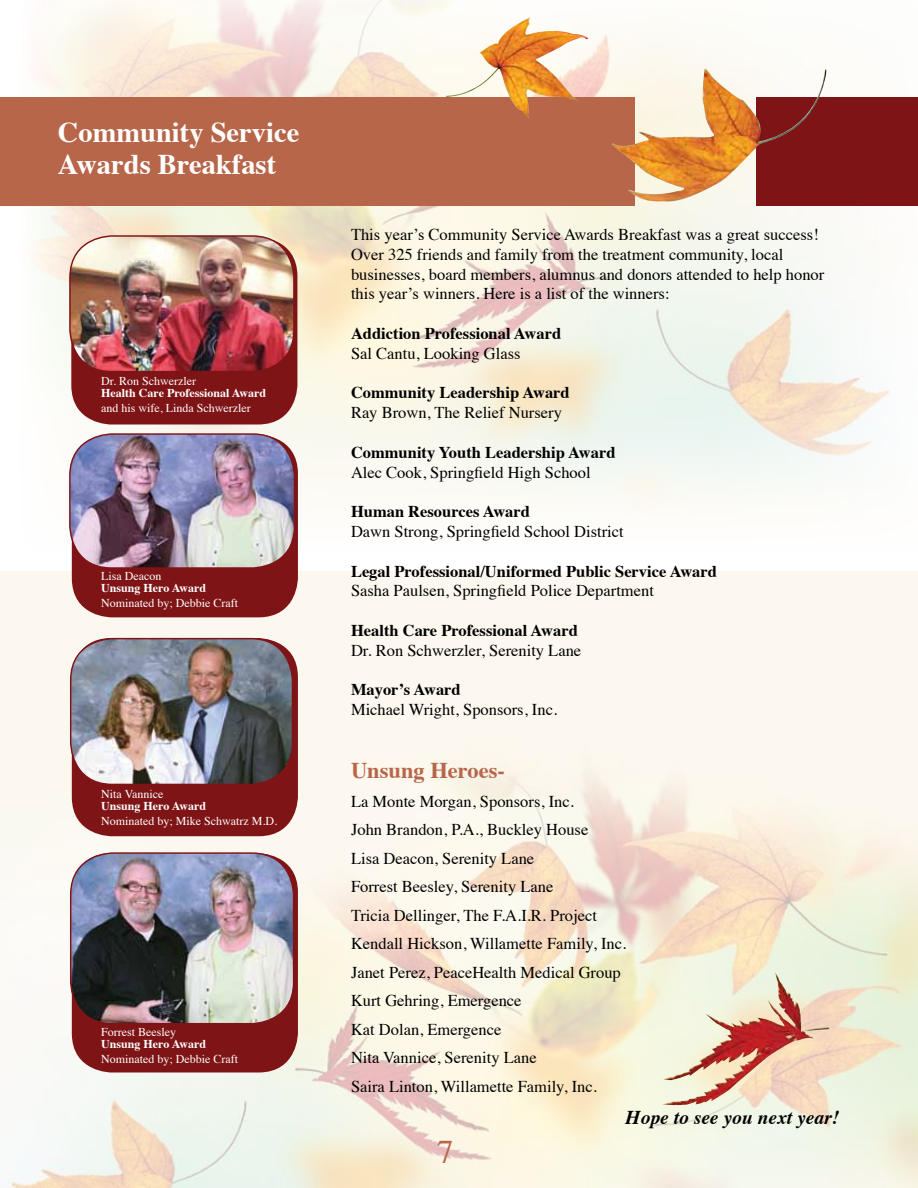
<style>
.page{position:relative;width:918px;height:1188px;background:#fff}
.page>*{position:absolute;margin:0;border:0;box-sizing:border-box;transform-origin:0 0}
.t1{font:33px "Times";color:#b76649}
.t2{font:700 28.5px/31.5px "Times";color:#fff}
.t3{font:700 22.5px "Times";color:#b76649}
.t4{font:italic 700 19.5px "Times";color:#000}
.t5{font:16.5px/28.5px "Times";color:#000}
.t6{font:700 16.5px "Times";color:#000}
.t7{font:12px "Times";color:#fff}
.t8{font:700 12px "Times";color:#fff}
</style>
<div class="page">
<img style="left:0;top:571px;width:918px;height:617px">
<img style="left:18px;top:0;width:900px;height:511px">
<div style="left:0;top:97px;width:634px;height:108px;background:#b76649"></div>
<div style="left:756px;top:97px;width:162px;height:108px;background:#7f1416"></div>
<img style="left:611px;top:68px;width:216px;height:134px">
<img style="left:445px;top:17px;width:143px;height:101px">
<img style="left:662px;top:972px;width:169px;height:133px">
<div style="left:71px;top:237px;width:226px;height:188px;background:#7f1416;border-radius:39px"></div>
<div style="left:72px;top:435px;width:226px;height:182px;background:#7f1416;border-radius:39px"></div>
<div style="left:72px;top:638px;width:226px;height:198px;background:#7f1416;border-radius:39px"></div>
<div style="left:72px;top:853px;width:226px;height:220px;background:#7f1416;border-radius:39px"></div>
<img style="left:70px;top:236px;width:224px;height:136px">
<div style="left:69px;top:235px;width:226px;height:137px;border:1px solid #7f1416;border-radius:42px"></div>
<img style="left:70px;top:434px;width:224px;height:134px">
<div style="left:69px;top:433px;width:226px;height:136px;border:1px solid #7f1416;border-radius:42px"></div>
<img style="left:71px;top:639px;width:221px;height:145px">
<div style="left:70px;top:638px;width:223px;height:147px;border:1px solid #7f1416;border-radius:42px"></div>
<img style="left:71px;top:853px;width:223px;height:171px">
<div style="left:70px;top:852px;width:224px;height:172px;border:1px solid #7f1416;border-radius:42px"></div>
<h2 class="t2" style="left:58px;top:114px;width:243px">Community Service<br>Awards Breakfast</h2>
<p class="t7" style="left:101px;top:370px;width:96px">Dr. Ron Schwerzler</p>
<p class="t8" style="left:101px;top:382px;width:166px">Health Care Professional Award</p>
<p class="t7" style="left:101px;top:397px;width:151px">and his wife, Linda Schwerzler</p>
<p class="t7" style="left:101px;top:565px;width:62px">Lisa Deacon</p>
<p class="t8" style="left:101px;top:576px;width:106px">Unsung Hero Award</p>
<p class="t7" style="left:101px;top:592px;width:138px">Nominated by; Debbie Craft</p>
<p class="t7" style="left:101px;top:783px;width:64px">Nita Vannice</p>
<p class="t8" style="left:101px;top:794px;width:106px">Unsung Hero Award</p>
<p class="t7" style="left:101px;top:810px;width:177px">Nominated by; Mike Schwatrz M.D.</p>
<p class="t7" style="left:101px;top:1021px;width:76px">Forrest Beesley</p>
<p class="t8" style="left:101px;top:1033px;width:106px">Unsung Hero Award</p>
<p class="t7" style="left:101px;top:1048px;width:138px">Nominated by; Debbie Craft</p>
<p class="t5" style="left:351px;top:223px;width:475px;line-height:19.8px">This year’s Community Service Awards Breakfast was a great success!<br>Over 325 friends and family from the treatment community, local businesses, board members, alumnus and donors attended to help honor this year’s winners. Here is a list of the winners:</p>
<p class="t6" style="left:351px;top:318px;width:212px">Addiction Professional Award</p>
<p class="t5" style="left:351px;top:338px;width:171px">Sal Cantu, Looking Glass</p>
<p class="t6" style="left:351px;top:377px;width:220px">Community Leadership Award</p>
<p class="t5" style="left:351px;top:397px;width:212px">Ray Brown, The Relief Nursery</p>
<p class="t6" style="left:351px;top:436px;width:266px">Community Youth Leadership Award</p>
<p class="t5" style="left:351px;top:456px;width:241px">Alec Cook, Springfield High School</p>
<p class="t6" style="left:351px;top:496px;width:181px">Human Resources Award</p>
<p class="t5" style="left:351px;top:516px;width:274px">Dawn Strong, Springfield School District</p>
<p class="t6" style="left:351px;top:555px;width:368px">Legal Professional/Uniformed Public Service Award</p>
<p class="t5" style="left:351px;top:575px;width:304px">Sasha Paulsen, Springfield Police Department</p>
<p class="t6" style="left:351px;top:615px;width:228px">Health Care Professional Award</p>
<p class="t5" style="left:351px;top:635px;width:232px">Dr. Ron Schwerzler, Serenity Lane</p>
<p class="t6" style="left:351px;top:674px;width:111px">Mayor’s Award</p>
<p class="t5" style="left:351px;top:694px;width:208px">Michael Wright, Sponsors, Inc.</p>
<h3 class="t3" style="left:351px;top:749px;width:155px">Unsung Heroes-</h3>
<p class="t5" style="left:351px;top:786px;width:277px">La Monte Morgan, Sponsors, Inc.<br>John Brandon, P.A., Buckley House<br>Lisa Deacon, Serenity Lane<br>Forrest Beesley, Serenity Lane<br>Tricia Dellinger, The F.A.I.R. Project<br>Kendall Hickson, Willamette Family, Inc.<br>Janet Perez, PeaceHealth Medical Group<br>Kurt Gehring, Emergence<br>Kat Dolan, Emergence<br>Nita Vannice, Serenity Lane<br>Saira Linton, Willamette Family, Inc.</p>
<h1 class="t1" style="left:437px;top:1121px;width:18px">7</h1>
<p class="t4" style="left:626px;top:1099px;width:215px">Hope to see you next year!</p>
</div>
